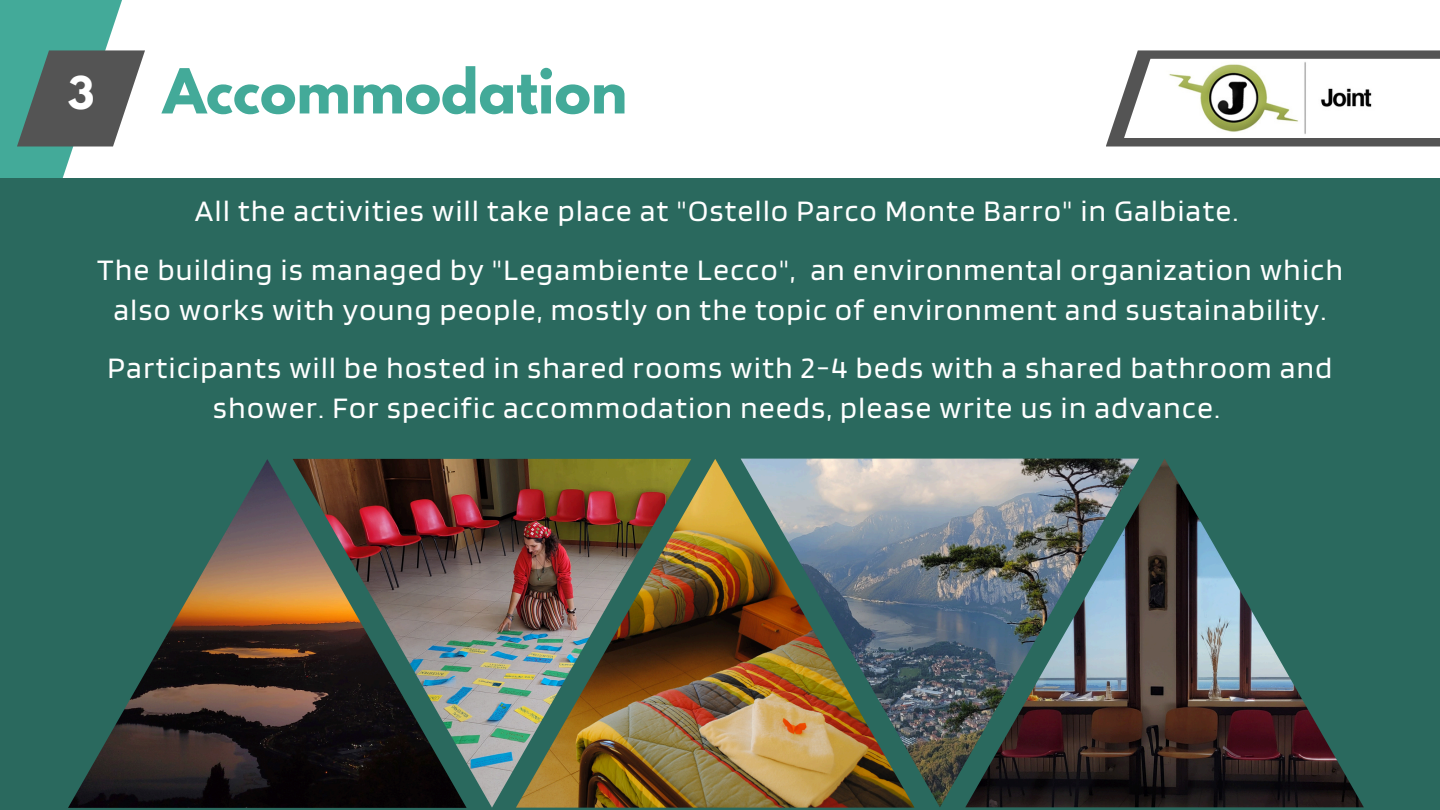
<style>
.page{position:relative;width:1440px;height:810px;background:#fff}
.page>*{position:absolute;margin:0;border:0;box-sizing:border-box;transform-origin:0 0}
.t1{font:700 55px "League Spartan";color:#43aa99}
.t2{font:700 40px "League Spartan";color:#fff}
.t3{font:31px/39.8px "Blinker";letter-spacing:.05em;color:#fff;text-align:center}
</style>
<div class="page">
<svg style="left:0;top:0;width:122px;height:178px;fill:#43aa99"></svg>
<svg style="left:17px;top:50px;width:128px;height:96px;background:#677472"></svg>
<svg style="left:1106px;top:50px;width:334px;height:96px;fill:#545454"></svg>
<svg style="left:1124px;top:59px;width:316px;height:79px"></svg>
<img style="left:1156px;top:61px;width:233px;height:76px">
<div style="left:0;top:178px;width:1440px;height:632px;background:#2a695e"></div>
<img style="left:68px;top:459px;width:225px;height:349px">
<img style="left:293px;top:459px;width:223px;height:349px">
<img style="left:516px;top:459px;width:399px;height:349px">
<img style="left:741px;top:459px;width:224px;height:348px">
<img style="left:965px;top:459px;width:399px;height:348px">
<p class="t2" style="left:68px;top:73px;width:28px">3</p>
<p class="t1" style="left:163px;top:64px;width:466px">Accommodation</p>
<p class="t3" style="left:195px;top:190px;width:1045px">All the activities will take place at "Ostello Parco Monte Barro" in Galbiate.</p>
<h1 class="t3" style="left:97px;top:249px;width:1247px">The building is managed by "Legambiente Lecco", an environmental organization which also works with young people, mostly on the topic of environment and sustainability.</h1>
<p class="t3" style="left:108px;top:347px;width:1226px">Participants will be hosted in shared rooms with 2-4 beds with a shared bathroom and shower. For specific accommodation needs, please write us in advance.</p>
</div>
